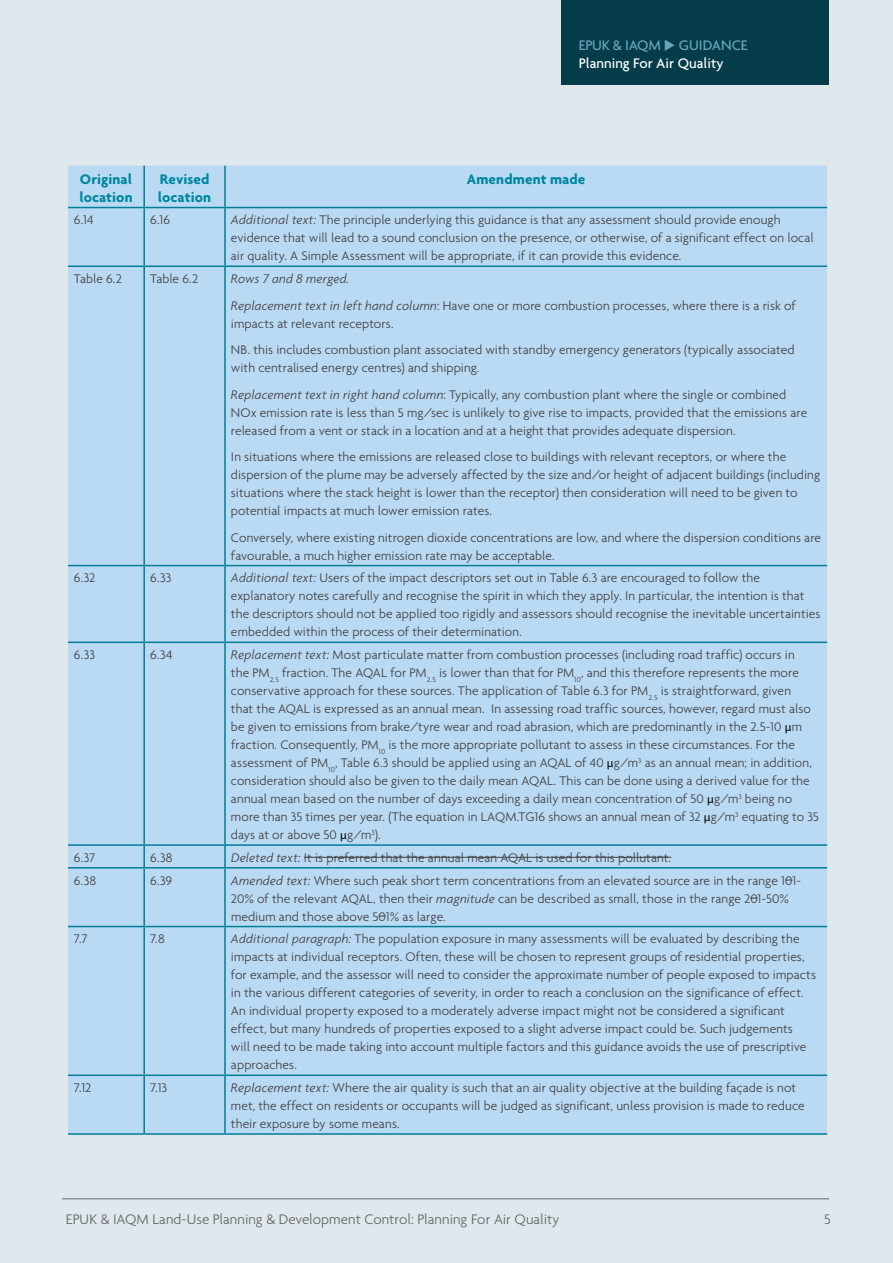
<style>
.page{position:relative;width:893px;height:1263px;background:#dfe8ec}
.page>*{position:absolute;margin:0;border:0;box-sizing:border-box;transform-origin:0 0}
.t1{font:300 15px "Agenda";color:#646569}
.t2{font:700 15px/18px "Agenda";letter-spacing:.01em;color:#0087a0}
.t3{font:500 15px/18px "Agenda";color:#fff}
.t4{font:300 13.5px/18px "Agenda";letter-spacing:.005em;color:#414042}
.s1{color:#68a4b9}
.s2{font-style:italic}
.s3{font-family:"Myriad Pro";font-weight:400;font-size:12px;color:#000}
</style>
<div class="page">
<hr style="left:62px;top:1198px;width:767px;height:1px;background:#646569">
<div style="left:562px;top:0;width:267px;height:85px;background:#053c49"></div>
<div style="left:68px;top:166px;width:759px;height:41px;background:#badaf3"></div>
<div style="left:68px;top:208px;width:759px;height:925px;background:#badaf3"></div>
<hr style="left:68px;top:207px;width:76px;height:1px;background:#007e98">
<hr style="left:144px;top:207px;width:81px;height:1px;background:#007e98">
<hr style="left:143px;top:166px;width:2px;height:41px;background:#007e98">
<hr style="left:224px;top:166px;width:2px;height:41px;background:#007e98">
<hr style="left:225px;top:207px;width:602px;height:1px;background:#007e98">
<hr style="left:143px;top:208px;width:2px;height:57px;background:#007e98">
<hr style="left:224px;top:208px;width:2px;height:57px;background:#007e98">
<hr style="left:143px;top:267px;width:2px;height:298px;background:#007e98">
<hr style="left:224px;top:267px;width:2px;height:298px;background:#007e98">
<hr style="left:143px;top:566px;width:2px;height:75px;background:#007e98">
<hr style="left:224px;top:566px;width:2px;height:75px;background:#007e98">
<hr style="left:143px;top:643px;width:2px;height:201px;background:#007e98">
<hr style="left:224px;top:643px;width:2px;height:201px;background:#007e98">
<hr style="left:143px;top:846px;width:2px;height:21px;background:#007e98">
<hr style="left:224px;top:846px;width:2px;height:21px;background:#007e98">
<hr style="left:143px;top:868px;width:2px;height:58px;background:#007e98">
<hr style="left:224px;top:868px;width:2px;height:58px;background:#007e98">
<hr style="left:143px;top:927px;width:2px;height:147px;background:#007e98">
<hr style="left:224px;top:927px;width:2px;height:147px;background:#007e98">
<hr style="left:143px;top:1076px;width:2px;height:57px;background:#007e98">
<hr style="left:224px;top:1076px;width:2px;height:57px;background:#007e98">
<hr style="left:68px;top:265px;width:76px;height:2px;background:#007e98">
<hr style="left:144px;top:265px;width:81px;height:2px;background:#007e98">
<hr style="left:68px;top:565px;width:76px;height:1px;background:#007e98">
<hr style="left:144px;top:565px;width:81px;height:1px;background:#007e98">
<hr style="left:68px;top:641px;width:76px;height:2px;background:#007e98">
<hr style="left:144px;top:641px;width:81px;height:2px;background:#007e98">
<hr style="left:68px;top:844px;width:76px;height:2px;background:#007e98">
<hr style="left:144px;top:844px;width:81px;height:2px;background:#007e98">
<hr style="left:68px;top:867px;width:76px;height:1px;background:#007e98">
<hr style="left:144px;top:867px;width:81px;height:1px;background:#007e98">
<hr style="left:68px;top:926px;width:76px;height:1px;background:#007e98">
<hr style="left:144px;top:926px;width:81px;height:1px;background:#007e98">
<hr style="left:68px;top:1074px;width:76px;height:2px;background:#007e98">
<hr style="left:144px;top:1074px;width:81px;height:2px;background:#007e98">
<hr style="left:68px;top:1133px;width:76px;height:2px;background:#007e98">
<hr style="left:144px;top:1133px;width:81px;height:2px;background:#007e98">
<hr style="left:225px;top:265px;width:602px;height:2px;background:#007e98">
<hr style="left:225px;top:565px;width:602px;height:1px;background:#007e98">
<hr style="left:225px;top:641px;width:602px;height:2px;background:#007e98">
<hr style="left:225px;top:844px;width:602px;height:2px;background:#007e98">
<hr style="left:225px;top:867px;width:602px;height:1px;background:#007e98">
<hr style="left:225px;top:926px;width:602px;height:1px;background:#007e98">
<hr style="left:225px;top:1074px;width:602px;height:2px;background:#007e98">
<hr style="left:225px;top:1133px;width:602px;height:2px;background:#007e98">
<hr style="left:304px;top:857px;width:367px;height:1px;background:#414042">
<p class="t3" style="left:579px;top:36px;width:170px"><span class="s1">EPUK &amp; IAQM</span> <span class="s1">◆ GUIDANCE<br></span>Planning For Air Quality</p>
<p class="t2" style="left:79px;top:169px;width:55px">Original location</p>
<p class="t2" style="left:158px;top:169px;width:55px">Revised location</p>
<p class="t2" style="left:467px;top:169px;width:120px">Amendment made</p>
<p class="t4" style="left:74px;top:211px;width:21px">6.14</p>
<p class="t4" style="left:150px;top:211px;width:21px">6.16</p>
<p class="t4" style="left:231px;top:211px;width:584px"><span class="s2">Additional text:</span> The principle underlying this guidance is that any assessment should provide enough evidence that will lead to a sound conclusion on the presence, or otherwise, of a significant effect on local air quality. A Simple Assessment will be appropriate, if it can provide this evidence.</p>
<p class="t4" style="left:74px;top:269px;width:50px">Table 6.2</p>
<p class="t4" style="left:150px;top:269px;width:50px">Table 6.2</p>
<p class="t4" style="left:231px;top:265px;width:566px;line-height:26.5px"><span class="s2">Rows 7 and 8 merged.<br>Replacement text in left hand column</span>: Have one or more combustion processes, where there is a risk of</p>
<p class="t4" style="left:231px;top:310px;width:565px;line-height:26.5px">impacts at relevant receptors.<br>NB. this includes combustion plant associated with standby emergency generators (typically associated</p>
<p class="t4" style="left:231px;top:354px;width:557px;line-height:26.5px">with centralised energy centres) and shipping.<br><span class="s2">Replacement text in right hand column</span>: Typically, any combustion plant where the single or combined</p>
<p class="t4" style="left:231px;top:403px;width:578px">NOx emission rate is less than 5 mg/sec is unlikely to give rise to impacts, provided that the emissions are released from a vent or stack in a location and at a height that provides adequate dispersion.</p>
<p class="t4" style="left:231px;top:447px;width:591px">In situations where the emissions are released close to buildings with relevant receptors, or where the dispersion of the plume may be adversely affected by the size and/or height of adjacent buildings (including situations where the stack height is lower than the receptor) then consideration will need to be given to potential impacts at much lower emission rates.</p>
<p class="t4" style="left:231px;top:528px;width:592px">Conversely, where existing nitrogen dioxide concentrations are low, and where the dispersion conditions are favourable, a much higher emission rate may be acceptable.</p>
<p class="t4" style="left:74px;top:569px;width:23px">6.32</p>
<p class="t4" style="left:150px;top:569px;width:23px">6.33</p>
<p class="t4" style="left:231px;top:569px;width:591px"><span class="s2">Additional text:</span> Users of the impact descriptors set out in Table 6.3 are encouraged to follow the explanatory notes carefully and recognise the spirit in which they apply. In particular, the intention is that the descriptors should not be applied too rigidly and assessors should recognise the inevitable uncertainties embedded within the process of their determination.</p>
<p class="t4" style="left:74px;top:645px;width:23px">6.33</p>
<p class="t4" style="left:150px;top:645px;width:24px">6.34</p>
<p class="t4" style="left:231px;top:645px;width:589px"><span class="s2">Replacement text:</span> Most particulate matter from combustion processes (including road traffic) occurs in<br>the PM<sub>2.5</sub> fraction. The AQAL for PM<sub>2.5</sub> is lower than that for PM<sub>10</sub>, and this therefore represents the more conservative approach for these sources. The application of Table 6.3 for PM<sub>2.5</sub> is straightforward, given<br>that the AQAL is expressed as an annual mean. In assessing road traffic sources, however, regard must also be given to emissions from brake/tyre wear and road abrasion, which are predominantly in the 2.5-10 <span class="s3">μ</span>m fraction. Consequently, PM<sub>10</sub> is the more appropriate pollutant to assess in these circumstances. For the assessment of PM<sub>10</sub>, Table 6.3 should be applied using an AQAL of 40 <span class="s3">μ</span>g/m<sup>3</sup> as an annual mean; in addition, consideration should also be given to the daily mean AQAL. This can be done using a derived value for the annual mean based on the number of days exceeding a daily mean concentration of 50 <span class="s3">μ</span>g/m<sup>3</sup> being no more than 35 times per year. (The equation in LAQM.TG16 shows an annual mean of 32 <span class="s3">μ</span>g/m<sup>3</sup> equating to 35 days at or above 50 <span class="s3">μ</span>g/m<sup>3</sup>).</p>
<p class="t4" style="left:74px;top:848px;width:23px">6.37</p>
<p class="t4" style="left:150px;top:848px;width:24px">6.38</p>
<p class="t4" style="left:231px;top:848px;width:442px"><span class="s2">Deleted text:</span> It is preferred that the annual mean AQAL is used for this pollutant.</p>
<p class="t4" style="left:74px;top:871px;width:24px">6.38</p>
<p class="t4" style="left:150px;top:871px;width:24px">6.39</p>
<p class="t4" style="left:231px;top:871px;width:572px"><span class="s2">Amended text:</span> Where such peak short term concentrations from an elevated source are in the range 101-<br>20% of the relevant AQAL, then their <span class="s2">magnitude</span> can be described as small, those in the range 201-50% medium and those above 501% as large.</p>
<p class="t4" style="left:74px;top:930px;width:15px">7.7</p>
<p class="t4" style="left:150px;top:930px;width:16px">7.8</p>
<p class="t4" style="left:231px;top:930px;width:587px"><span class="s2">Additional paragraph:</span> The population exposure in many assessments will be evaluated by describing the impacts at individual receptors. Often, these will be chosen to represent groups of residential properties, for example, and the assessor will need to consider the approximate number of people exposed to impacts in the various different categories of severity, in order to reach a conclusion on the significance of effect.<br>An individual property exposed to a moderately adverse impact might not be considered a significant effect, but many hundreds of properties exposed to a slight adverse impact could be. Such judgements<br>will need to be made taking into account multiple factors and this guidance avoids the use of prescriptive approaches.</p>
<p class="t4" style="left:74px;top:1078px;width:19px">7.12</p>
<p class="t4" style="left:150px;top:1078px;width:19px">7.13</p>
<p class="t4" style="left:231px;top:1078px;width:575px"><span class="s2">Replacement text:</span> Where the air quality is such that an air quality objective at the building façade is not met, the effect on residents or occupants will be judged as significant, unless provision is made to reduce their exposure by some means.</p>
<p class="t1" style="left:66px;top:1210px;width:495px">EPUK &amp; IAQM Land-Use Planning &amp; Development Control: Planning For Air Quality</p>
<p class="t1" style="left:824px;top:1210px;width:8px">5</p>
</div>
